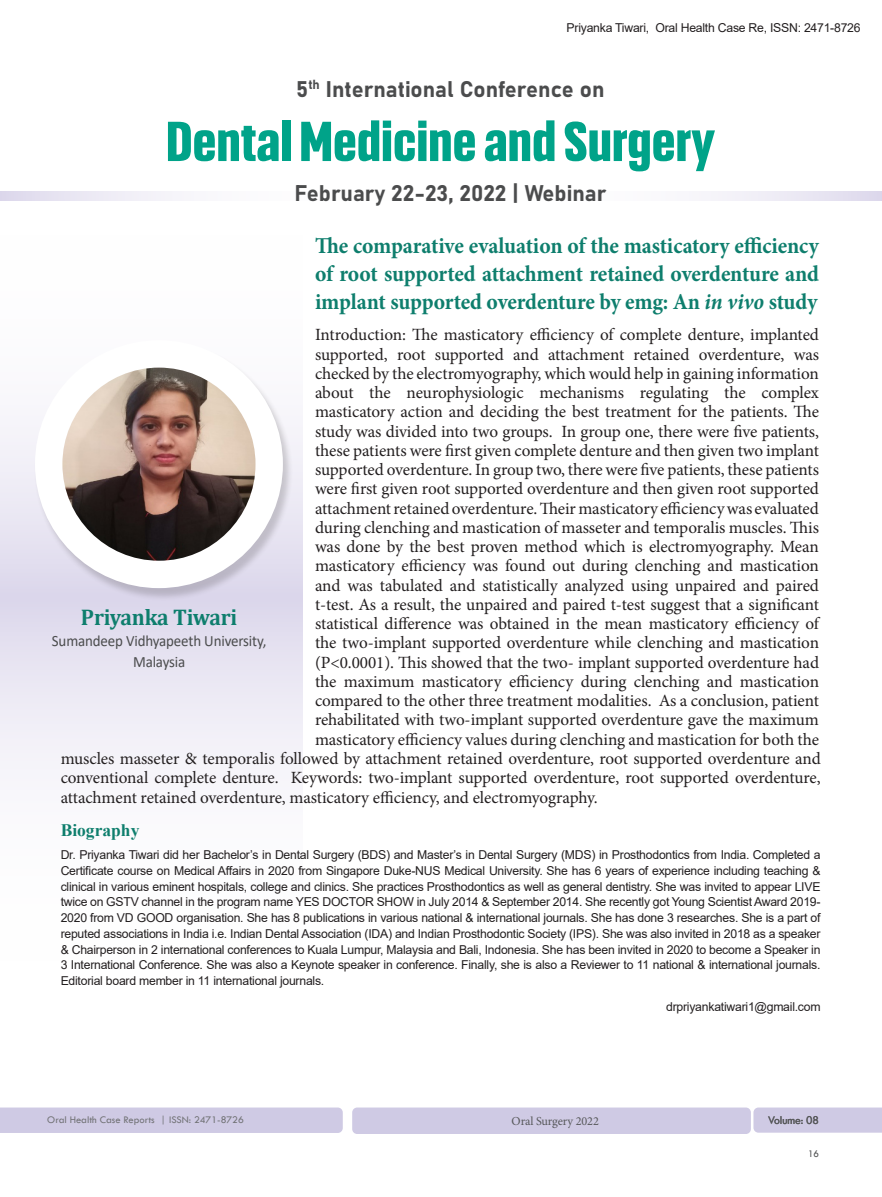
<style>
.page{position:relative;width:882px;height:1197px;background:#fff}
.page>*{position:absolute;margin:0;border:0;box-sizing:border-box;transform-origin:0 0}
.t1{font:700 53.73px "Headlines";color:#00a389}
.Abstract{font:700 22.75px/28px "Minion Pro";letter-spacing:-.01em;color:#0e7e6d;text-align:justify;scale:.95 1}
.t2{font:700 22.75px "Cambria";letter-spacing:-.01em;color:#0e7e6d;scale:.95 1}
.t3{font:22.4px "Bahnschrift";color:#4b4c4d}
.Bio_Heading{font:700 17.5px "Times New Roman";color:#0e7e6d}
.Abstract-2{font:17.15px/19.2px "Minion Pro";letter-spacing:-.005em;color:#231f20;text-align:justify}
.t4{font:15.75px/21px "Calibri";letter-spacing:-.01em;color:#4b4c4d;text-align:center;scale:.95 1}
.Biography{font:12.25px/15.8px "Arial";letter-spacing:-.02em;color:#231f20;text-align:justify}
.t5{font:12.25px "Minion Pro";letter-spacing:-.01em;color:#57585a}
.t6{font:12.25px "Tw Cen";letter-spacing:-.01em;color:#57585a;scale:.95 1}
.t7{font:10.5px "Tw Cen";color:#717275}
.t8{font:10.5px "Tw Cen";color:#4b4c4d;scale:.95 1}
.s1{font-style:italic}
</style>
<div class="page">
<svg style="left:0;top:192px;width:882px;height:9px"></svg>
<div style="left:0;top:597px;width:302px;height:393px;background:linear-gradient(to bottom,#e3dfef,#fff)"></div>
<div style="left:0;top:205px;width:302px;height:392px;background:linear-gradient(to bottom,#fff,#e3dfef)"></div>
<div style="left:0;top:1108px;width:343px;height:25px;background:#cfcae4"></div>
<div style="left:352px;top:1108px;width:399px;height:26px;background:#cfcae4;border-radius:5px"></div>
<div style="left:753px;top:1108px;width:129px;height:25px;background:#cfcae4"></div>
<div style="left:34px;top:341px;width:260px;height:260px;background:#231f20;opacity:.2"></div>
<div style="left:35px;top:340px;width:248px;height:248px;background:#fff;border-radius:50%"></div>
<img style="left:62px;top:368px;width:194px;height:193px;border-radius:97px">
<p class="Biography" style="left:567px;top:19px;width:296px">Priyanka Tiwari, Oral Health Case Re, ISSN: 2471-8726</p>
<h3 class="t3" style="left:296px;top:72px;width:310px">5<sup>th</sup> International Conference on</h3>
<h1 class="t1" style="left:166px;top:118px;width:551px">Dental Medicine and Surgery</h1>
<p class="t2" style="left:81px;top:601px;width:166px">Priyanka Tiwari</p>
<p class="t4" style="left:52px;top:630px;width:227px">Sumandeep Vidhyapeeth University,<br>Malaysia</p>
<h3 class="t3" style="left:294px;top:176px;width:313px">February 22-23, 2022 | Webinar</h3>
<p class="Abstract" style="left:315px;top:231px;width:532px">The comparative evaluation of the masticatory efficiency of root supported attachment retained overdenture and implant supported overdenture by emg: An <span class="s1">in vivo</span> study</p>
<p class="Abstract-2" style="left:315px;top:325px;width:506px">Introduction: The masticatory efficiency of complete denture, implanted supported, root supported and attachment retained overdenture, was checked by the electromyography, which would help in gaining information about the neurophysiologic mechanisms regulating the complex masticatory action and deciding the best treatment for the patients. The study was divided into two groups. In group one, there were five patients, these patients were first given complete denture and then given two implant supported overdenture. In group two, there were five patients, these patients were first given root supported overdenture and then given root supported attachment retained overdenture. Their masticatory efficiency was evaluated during clenching and mastication of masseter and temporalis muscles. This was done by the best proven method which is electromyography. Mean masticatory efficiency was found out during clenching and mastication and was tabulated and statistically analyzed using unpaired and paired t-test. As a result, the unpaired and paired t-test suggest that a significant statistical difference was obtained in the mean masticatory efficiency of the two-implant supported overdenture while clenching and mastication (P&lt;0.0001). This showed that the two- implant supported overdenture had the maximum masticatory efficiency during clenching and mastication compared to the other three treatment modalities. As a conclusion, patient rehabilitated with two-implant supported overdenture gave the maximum masticatory efficiency values during clenching and mastication for both the</p>
<p class="Abstract-2" style="left:61px;top:749px;width:762px">muscles masseter &amp; temporalis followed by attachment retained overdenture, root supported overdenture and conventional complete denture. Keywords: two-implant supported overdenture, root supported overdenture, attachment retained overdenture, masticatory efficiency, and electromyography.</p>
<p class="Bio_Heading" style="left:61px;top:818px;width:80px">Biography</p>
<p class="Biography" style="left:61px;top:847px;width:761px">Dr. Priyanka Tiwari did her Bachelor’s in Dental Surgery (BDS) and Master’s in Dental Surgery (MDS) in Prosthodontics from India. Completed a Certificate course on Medical Affairs in 2020 from Singapore Duke-NUS Medical University. She has 6 years of experience including teaching &amp; clinical in various eminent hospitals, college and clinics. She practices Prosthodontics as well as general dentistry. She was invited to appear LIVE twice on GSTV channel in the program name YES DOCTOR SHOW in July 2014 &amp; September 2014. She recently got Young Scientist Award 2019- 2020 from VD GOOD organisation. She has 8 publications in various national &amp; international journals. She has done 3 researches. She is a part of reputed associations in India i.e. Indian Dental Association (IDA) and Indian Prosthodontic Society (IPS). She was also invited in 2018 as a speaker &amp; Chairperson in 2 international conferences to Kuala Lumpur, Malaysia and Bali, Indonesia. She has been invited in 2020 to become a Speaker in 3 International Conference. She was also a Keynote speaker in conference. Finally, she is also a Reviewer to 11 national &amp; international journals.<br>Editorial board member in 11 international journals.</p>
<p class="Biography" style="left:666px;top:999px;width:156px">drpriyankatiwari1@gmail.com</p>
<p class="t7" style="left:47px;top:1114px;width:198px">Oral Health Case Reports | ISSN: 2471-8726</p>
<p class="t5" style="left:512px;top:1113px;width:89px">Oral Surgery 2022</p>
<p class="t6" style="left:768px;top:1113px;width:55px">Volume: 08</p>
<p class="t8" style="left:808px;top:1147px;width:13px">16</p>
</div>
